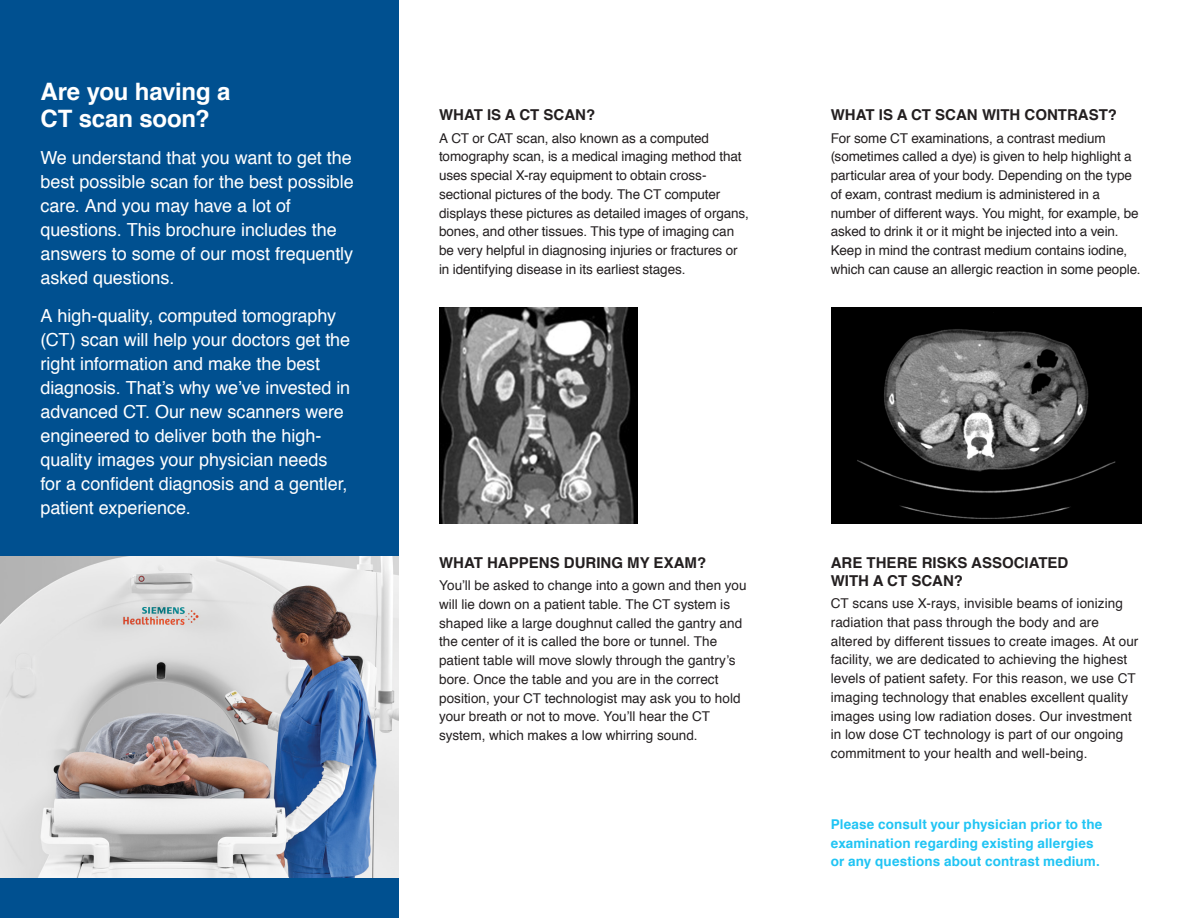
<style>
.page{position:relative;width:1182px;height:918px;background:#fff}
.page>*{position:absolute;margin:0;border:0;box-sizing:border-box;transform-origin:0 0}
.t1{font:700 24px/27px "Helvetica";letter-spacing:-.01em;color:#fff}
.t2{font:18px/24px "Helvetica";letter-spacing:-.005em;color:#fff}
.t3{font:700 15px/18px "Helvetica";color:#231f20}
.t4{font:13.5px/18.8px "Helvetica";color:#231f20}
.t5{font:700 13.5px/18.8px "Helvetica";letter-spacing:.01em;color:#20c4f4}
</style>
<div class="page">
<img style="left:439px;top:308px;width:198px;height:216px">
<img style="left:831px;top:308px;width:310px;height:216px">
<div style="left:0;top:0;width:398px;height:918px;background:#005090"></div>
<img style="left:0;top:557px;width:398px;height:321px">
<h1 class="t1" style="left:40px;top:78px;width:191px">Are you having a<br>CT scan soon?</h1>
<h2 class="t2" style="left:40px;top:146px;width:315px">We understand that you want to get the best possible scan for the best possible care. And you may have a lot of questions. This brochure includes the answers to some of our most frequently asked questions.</h2>
<p class="t2" style="left:40px;top:304px;width:311px">A high-quality, computed tomography (CT) scan will help your doctors get the right information and make the best diagnosis. That’s why we’ve invested in advanced CT. Our new scanners were engineered to deliver both the high&shy;quality images your physician needs for a confident diagnosis and a gentler, patient experience.</p>
<p class="t3" style="left:439px;top:106px;width:158px">WHAT IS A CT SCAN?</p>
<p class="t4" style="left:439px;top:129px;width:311px">A CT or CAT scan, also known as a computed tomography scan, is a medical imaging method that uses special X-ray equipment to obtain cross&shy;sectional pictures of the body. The CT computer displays these pictures as detailed images of organs, bones, and other tissues. This type of imaging can be very helpful in diagnosing injuries or fractures or in identifying disease in its earliest stages.</p>
<p class="t3" style="left:830px;top:106px;width:288px">WHAT IS A CT SCAN WITH CONTRAST?</p>
<p class="t4" style="left:830px;top:129px;width:311px">For some CT examinations, a contrast medium (sometimes called a dye) is given to help highlight a particular area of your body. Depending on the type of exam, contrast medium is administered in a number of different ways. You might, for example, be asked to drink it or it might be injected into a vein.<br>Keep in mind the contrast medium contains iodine, which can cause an allergic reaction in some people.</p>
<p class="t3" style="left:439px;top:554px;width:268px">WHAT HAPPENS DURING MY EXAM?</p>
<p class="t4" style="left:439px;top:577px;width:309px">You’ll be asked to change into a gown and then you will lie down on a patient table. The CT system is shaped like a large doughnut called the gantry and the center of it is called the bore or tunnel. The patient table will move slowly through the gantry’s bore. Once the table and you are in the correct position, your CT technologist may ask you to hold your breath or not to move. You’ll hear the CT system, which makes a low whirring sound.</p>
<p class="t3" style="left:830px;top:554px;width:239px">ARE THERE RISKS ASSOCIATED<br>WITH A CT SCAN?</p>
<p class="t4" style="left:830px;top:595px;width:309px">CT scans use X-rays, invisible beams of ionizing radiation that pass through the body and are altered by different tissues to create images. At our facility, we are dedicated to achieving the highest levels of patient safety. For this reason, we use CT imaging technology that enables excellent quality images using low radiation doses. Our investment in low dose CT technology is part of our ongoing commitment to your health and well-being.</p>
<p class="t5" style="left:830px;top:815px;width:273px">Please consult your physician prior to the examination regarding existing allergies or any questions about contrast medium.</p>
</div>
